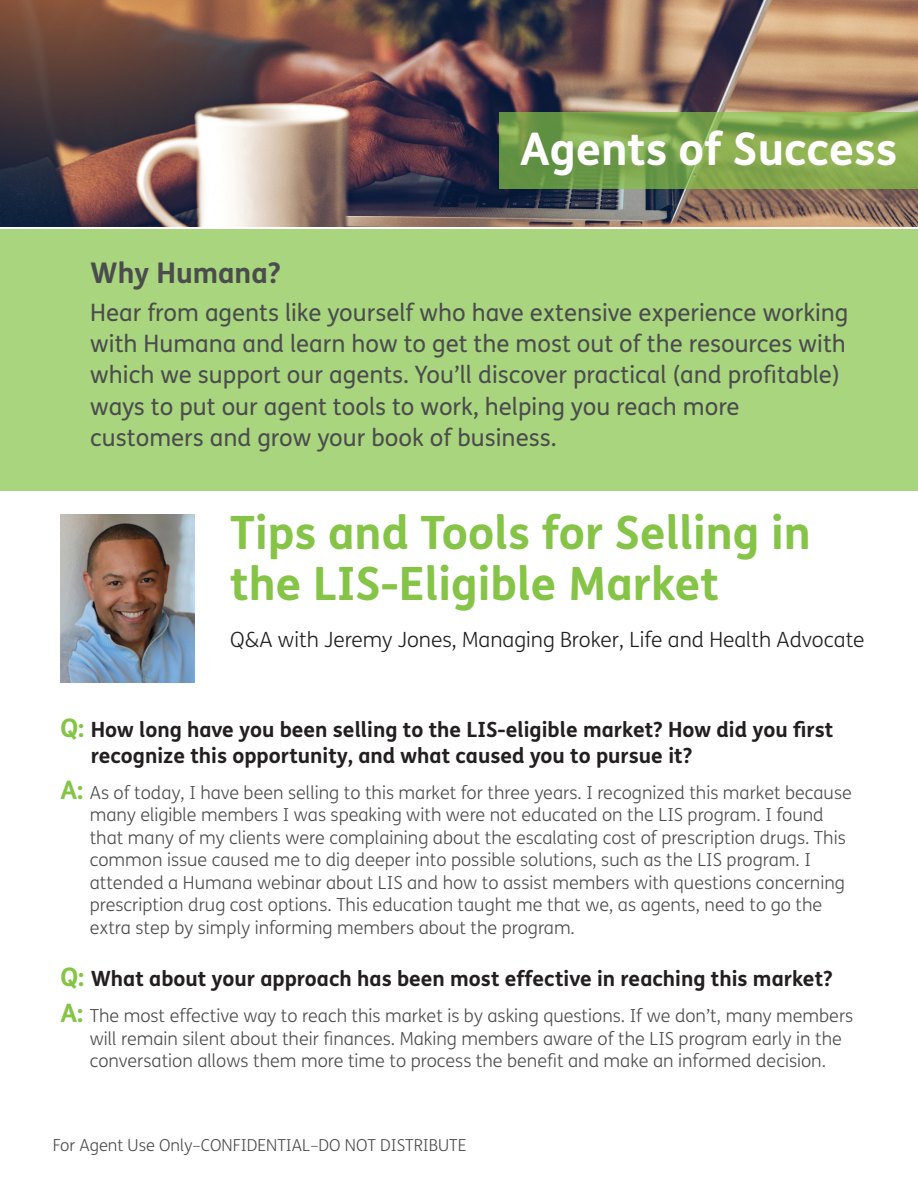
<style>
.page{position:relative;width:918px;height:1188px;background:#fff}
.page>*{position:absolute;margin:0;border:0;box-sizing:border-box;transform-origin:0 0}
.t1{font:700 45.9px/51.2px "FS Humana";color:#85c447}
.t2{font:700 45px "FS Humana";color:#fff}
.t3{font:700 28.5px "FS Humana";color:#4b4c4d}
.t4{font:24px/31.5px "FS Humana";color:#4b4c4d}
.t5{font:700 21px/25.5px "FS Humana";color:#231f20}
.t6{font:300 21px "FS Humana";color:#231f20}
.t7{font:300 18px/22.5px "FS Humana";color:#4b4c4d}
.t8{font:300 16.5px "FS Humana";color:#4b4c4d}
.s1{font-size:25.5px;color:#85c447}
.s2{font-weight:700;font-size:25.5px;color:#85c447}
</style>
<div class="page">
<img style="left:0;top:0;width:918px;height:227px">
<svg style="left:499px;top:113px;width:419px;height:76px;background:#7da54e"></svg>
<div style="left:0;top:230px;width:918px;height:261px;background:#a9d57e"></div>
<img style="left:60px;top:514px;width:135px;height:169px">
<h3 class="t3" style="left:90px;top:251px;width:192px">Why Humana?</h3>
<h2 class="t2" style="left:520px;top:114px;width:378px">Agents of Success</h2>
<p class="t4" style="left:90px;top:296px;width:760px">Hear from agents like yourself who have extensive experience working with Humana and learn how to get the most out of the resources with which we support our agents. You’ll discover practical (and profitable) ways to put our agent tools to work, helping you reach more customers and grow your book of business.</p>
<h1 class="t1" style="left:230px;top:504px;width:582px">Tips and Tools for Selling in the LIS-Eligible Market</h1>
<p class="t6" style="left:230px;top:626px;width:636px">Q&amp;A with Jeremy Jones, Managing Broker, Life and Health Advocate</p>
<p class="t5" style="left:91px;top:716px;width:744px;text-indent:-30px"><span class="s1">Q:</span> How long have you been selling to the LIS-eligible market? How did you first recognize this opportunity, and what caused you to pursue it?</p>
<p class="t7" style="left:90px;top:780px;width:764px;text-indent:-29px"><span class="s2">A:</span> As of today, I have been selling to this market for three years. I recognized this market because many eligible members I was speaking with were not educated on the LIS program. I found that many of my clients were complaining about the escalating cost of prescription drugs. This common issue caused me to dig deeper into possible solutions, such as the LIS program. I attended a Humana webinar about LIS and how to assist members with questions concerning prescription drug cost options. This education taught me that we, as agents, need to go the extra step by simply informing members about the program.</p>
<p class="t5" style="left:60px;top:965px;width:774px"><span class="s1">Q:</span> What about your approach has been most effective in reaching this market?</p>
<p class="t7" style="left:90px;top:1004px;width:765px;text-indent:-29px"><span class="s2">A:</span> The most effective way to reach this market is by asking questions. If we don’t, many members will remain silent about their finances. Making members aware of the LIS program early in the conversation allows them more time to process the benefit and make an informed decision.</p>
<p class="t8" style="left:53px;top:1134px;width:415px">For Agent Use Only–CONFIDENTIAL–DO NOT DISTRIBUTE</p>
</div>
